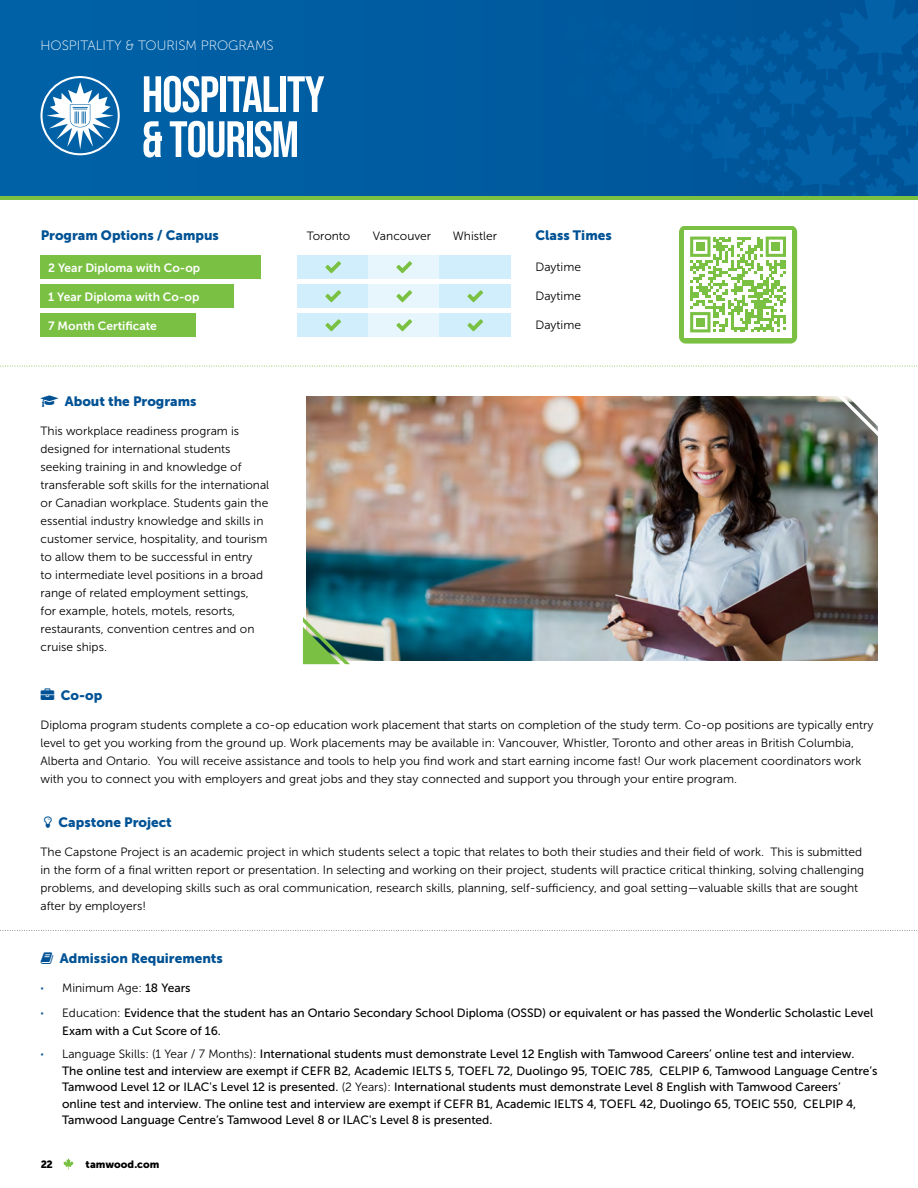
<style>
.page{position:relative;width:918px;height:1188px;background:#fff}
.page>*{position:absolute;margin:0;border:0;box-sizing:border-box;transform-origin:0 0}
.t1{font:51px/45px "Bebas Neue";letter-spacing:-.02em;color:#fff}
.t2{font:13.5px "Museo Sans 900";color:#005295}
.t3{font:13.5px "Museo Sans 100";color:#fff}
.t4{font:12px/18px "Museo Sans 300";color:#000}
.t5{font:12px/16.5px "Museo Sans 500";color:#000}
.t6{font:12px "Museo Sans 700";color:#fff}
.t7{font:10.5px "Museo Sans 900";color:#000}
.s1{font-family:"Museo Sans 900";color:#005295}
.s2{font-family:"Museo Sans 500"}
.s3{font-family:"Museo Sans 300"}
</style>
<div class="page">
<div style="left:679px;top:225px;width:118px;height:119px;background:#7ac143;border-radius:7px"></div>
<div style="left:41px;top:255px;width:220px;height:24px;background:#7ac143"></div>
<div style="left:41px;top:284px;width:193px;height:24px;background:#7ac143"></div>
<div style="left:41px;top:314px;width:155px;height:23px;background:#7ac143"></div>
<div style="left:0;top:0;width:918px;height:196px;background:#005ca1"></div>
<svg style="left:739px;top:0;width:179px;height:196px"></svg>
<div style="left:0;top:196px;width:918px;height:5px;background:#7ac143"></div>
<div style="left:0;top:201px;width:918px;height:25px;background:#fff"></div>
<svg style="left:40px;top:76px;width:80px;height:79px"></svg>
<svg style="left:63px;top:1158px;width:11px;height:11px"></svg>
<svg style="left:0;top:366px;width:918px;height:1px"></svg>
<svg style="left:0;top:930px;width:918px;height:1px"></svg>
<img style="left:307px;top:396px;width:571px;height:264px">
<svg style="left:303px;top:617px;width:47px;height:47px;background:#90b782"></svg>
<svg style="left:834px;top:396px;width:44px;height:43px"></svg>
<div style="left:684px;top:231px;width:108px;height:107px;background:#fff"></div>
<svg style="left:690px;top:237px;width:96px;height:95px"></svg>
<div style="left:696px;top:242px;width:9px;height:9px;background:#7ac143"></div>
<div style="left:772px;top:242px;width:8px;height:9px;background:#7ac143"></div>
<div style="left:696px;top:318px;width:9px;height:9px;background:#7ac143"></div>
<div style="left:298px;top:255px;width:71px;height:24px;background:#d1eefc"></div>
<div style="left:369px;top:255px;width:71px;height:24px;background:#e7f6fd"></div>
<div style="left:440px;top:255px;width:71px;height:24px;background:#d1eefc"></div>
<div style="left:298px;top:284px;width:71px;height:24px;background:#d1eefc"></div>
<div style="left:369px;top:284px;width:71px;height:24px;background:#e7f6fd"></div>
<div style="left:440px;top:284px;width:71px;height:24px;background:#d1eefc"></div>
<div style="left:298px;top:314px;width:71px;height:23px;background:#d1eefc"></div>
<div style="left:369px;top:314px;width:71px;height:23px;background:#e7f6fd"></div>
<div style="left:440px;top:314px;width:71px;height:23px;background:#d1eefc"></div>
<svg style="left:325px;top:261px;width:16px;height:12px"></svg>
<svg style="left:396px;top:261px;width:16px;height:12px"></svg>
<svg style="left:325px;top:290px;width:16px;height:12px"></svg>
<svg style="left:396px;top:290px;width:16px;height:12px"></svg>
<svg style="left:468px;top:290px;width:15px;height:12px"></svg>
<svg style="left:325px;top:319px;width:16px;height:12px"></svg>
<svg style="left:396px;top:319px;width:16px;height:12px"></svg>
<svg style="left:468px;top:319px;width:15px;height:12px"></svg>
<p class="t3" style="left:40px;top:39px;width:235px">HOSPITALITY &amp; TOURISM PROGRAMS</p>
<h1 class="t1" style="left:142px;top:71px;width:184px">HOSPITALITY &amp; TOURISM</h1>
<p class="t2" style="left:41px;top:227px;width:180px">Program Options / Campus</p>
<p class="t6" style="left:48px;top:261px;width:154px">2 Year Diploma with Co-op</p>
<p class="t6" style="left:48px;top:290px;width:153px">1 Year Diploma with Co-op</p>
<p class="t6" style="left:48px;top:319px;width:110px">7 Month Certificate</p>
<p class="t2" style="left:65px;top:394px;width:133px">About the Programs</p>
<p class="t4" style="left:41px;top:422px;width:230px">This workplace readiness program is designed for international students seeking training in and knowledge of transferable soft skills for the international or Canadian workplace. Students gain the essential industry knowledge and skills in customer service, hospitality, and tourism to allow them to be successful in entry<br>to intermediate level positions in a broad range of related employment settings,<br>for example, hotels, motels, resorts, restaurants, convention centres and on cruise ships.</p>
<p class="t2" style="left:61px;top:687px;width:43px">Co-op</p>
<p class="t4" style="left:307px;top:227px;width:45px">Toronto</p>
<p class="t4" style="left:373px;top:227px;width:60px">Vancouver</p>
<p class="t4" style="left:453px;top:227px;width:46px">Whistler</p>
<p class="t2" style="left:536px;top:227px;width:78px">Class Times</p>
<p class="t4" style="left:536px;top:258px;width:47px">Daytime</p>
<p class="t4" style="left:536px;top:287px;width:47px">Daytime</p>
<p class="t4" style="left:536px;top:316px;width:47px">Daytime</p>
<p class="t4" style="left:41px;top:716px;width:834px">Diploma program students complete a co-op education work placement that starts on completion of the study term. Co-op positions are typically entry level to get you working from the ground up. Work placements may be available in: Vancouver, Whistler, Toronto and other areas in British Columbia, Alberta and Ontario. You will receive assistance and tools to help you find work and start earning income fast! Our work placement coordinators work with you to connect you with employers and great jobs and they stay connected and support you through your entire program.</p>
<p class="t2" style="left:59px;top:814px;width:115px">Capstone Project</p>
<p class="t4" style="left:41px;top:843px;width:825px">The Capstone Project is an academic project in which students select a topic that relates to both their studies and their field of work. This is submitted in the form of a final written report or presentation. In selecting and working on their project, students will practice critical thinking, solving challenging problems, and developing skills such as oral communication, research skills, planning, self-sufficiency, and goal setting—valuable skills that are sought after by employers!</p>
<p class="t2" style="left:60px;top:950px;width:164px">Admission Requirements</p>
<p class="t4" style="left:41px;top:979px;width:152px"><span class="s1">·</span> Minimum Age: <span class="s2">18 Years</span></p>
<p class="t5" style="left:62px;top:1004px;width:813px;line-height:18px;text-indent:-22px"><span class="s1">·</span> <span class="s3">Education:</span> Evidence that the student has an Ontario Secondary School Diploma (OSSD) or equivalent or has passed the Wonderlic Scholastic Level<br>Exam with a Cut Score of 16.</p>
<p class="t5" style="left:62px;top:1046px;width:817px;text-indent:-22px"><span class="s1">·</span> <span class="s3">Language Skills: (1 Year / 7 Months):</span> International students must demonstrate Level 12 English with Tamwood Careers’ online test and interview.<br>The online test and interview are exempt if CEFR B2, Academic IELTS 5, TOEFL 72, Duolingo 95, TOEIC 785, CELPIP 6, Tamwood Language Centre’s Tamwood Level 12 or ILAC's Level 12 is presented. <span class="s3">(2 Years):</span> International students must demonstrate Level 8 English with Tamwood Careers’ online test and interview. The online test and interview are exempt if CEFR B1, Academic IELTS 4, TOEFL 42, Duolingo 65, TOEIC 550, CELPIP 4, Tamwood Language Centre’s Tamwood Level 8 or ILAC's Level 8 is presented.</p>
<p class="t7" style="left:41px;top:1158px;width:14px">22</p>
<p class="t7" style="left:86px;top:1158px;width:75px">tamwood.com</p>
</div>
